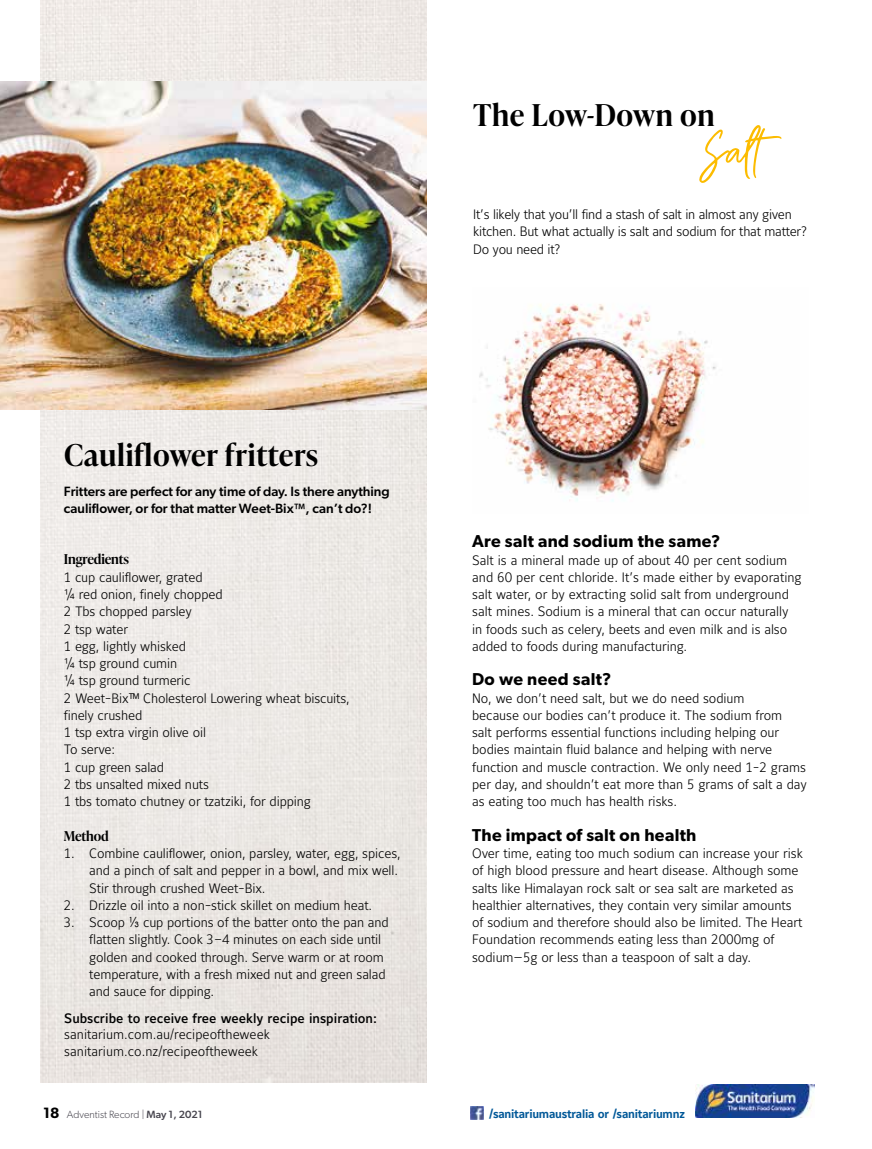
<style>
.page{position:relative;width:872px;height:1149px;background:#fff}
.page>*{position:absolute;margin:0;border:0;box-sizing:border-box;transform-origin:0 0}
.t1{font:90.15px "Aurelie Smith Script";color:#fcbc00}
.t2{font:600 30px "Ivy Presto Headline";letter-spacing:.02em;color:#000}
.t3{font:600 17.25px "Gibson";letter-spacing:.02em;color:#000}
.t4{font:13.5px/17.2px "Maurea Light Tf";letter-spacing:-.005em;color:#000}
.t5{font:500 13.5px/17.2px "Gibson";color:#000}
.t6{font:13.5px "Maurea Medium Tf";color:#000}
.t7{font:600 13.5px "Ivy Presto Headline";letter-spacing:-.01em;color:#000}
.t8{font:12px "Maurea Bold Tf";letter-spacing:-.02em;color:#005898}
.t9{font:300 10.5px "Gibson";color:#48464f}
.s1{font-family:"COCOGOOSE";font-weight:200}
.s2{font-weight:600;font-size:15px;color:#000}
.s3{font-weight:500}
</style>
<div class="page">
<img style="left:470px;top:1106px;width:14px;height:12px">
<img style="left:40px;top:0;width:386px;height:1082px">
<img style="left:479px;top:304px;width:237px;height:198px">
<img style="left:0;top:81px;width:426px;height:328px">
<img style="left:695px;top:1084px;width:119px;height:32px">
<h2 class="t2" style="left:473px;top:93px;width:243px">The Low-Down on</h2>
<h1 class="t1" style="left:695px;top:104px;width:76px;rotate:-3deg">Salt</h1>
<p class="t4" style="left:473px;top:206px;width:335px">It’s likely that you’ll find a stash of salt in almost any given kitchen. But what actually is salt and sodium for that matter?<br>Do you need it?</p>
<h2 class="t2" style="left:64px;top:433px;width:255px">Cauliflower fritters</h2>
<p class="t5" style="left:64px;top:482px;width:327px">Fritters are perfect for any time of day. Is there anything cauliflower, or for that matter Weet-Bix™, can’t do?!</p>
<p class="t7" style="left:64px;top:549px;width:67px">Ingredients</p>
<p class="t4" style="left:64px;top:569px;width:287px">1 cup cauliflower, grated<br>¼ red onion, finely chopped<br>2 Tbs chopped parsley<br>2 tsp water<br>1 egg, lightly whisked<br>¼ tsp ground cumin<br>¼ tsp ground turmeric<br>2 Weet-Bix™ Cholesterol Lowering wheat biscuits, finely crushed<br>1 tsp extra virgin olive oil<br>To serve:<br>1 cup green salad<br>2 tbs unsalted mixed nuts<br>1 tbs tomato chutney or tzatziki, for dipping</p>
<p class="t7" style="left:64px;top:825px;width:46px">Method</p>
<p class="t4" style="left:89px;top:845px;width:313px;text-indent:-26px">1. Combine cauliflower, onion, parsley, water, egg, spices, and a pinch of salt and pepper in a bowl, and mix well.<br>Stir through crushed Weet-Bix.</p>
<p class="t4" style="left:64px;top:896px;width:310px">2. Drizzle oil into a non-stick skillet on medium heat.</p>
<p class="t4" style="left:89px;top:914px;width:301px;text-indent:-26px">3. Scoop <span class="s1">⅓</span> cup portions of the batter onto the pan and flatten slightly. Cook 3–4 minutes on each side until golden and cooked through. Serve warm or at room temperature, with a fresh mixed nut and green salad and sauce for dipping.</p>
<p class="t6" style="left:64px;top:1010px;width:314px">Subscribe to receive free weekly recipe inspiration:</p>
<p class="t4" style="left:64px;top:1026px;width:207px;line-height:16.5px">sanitarium.com.au/recipeoftheweek sanitarium.co.nz/recipeoftheweek</p>
<p class="t9" style="left:43px;top:1107px;width:161px"><span class="s2">18</span> Adventist Record | <span class="s3">May 1, 2021</span></p>
<p class="t3" style="left:472px;top:531px;width:250px">Are salt and sodium the same?</p>
<p class="t4" style="left:472px;top:551px;width:331px">Salt is a mineral made up of about 40 per cent sodium and 60 per cent chloride. It’s made either by evaporating salt water, or by extracting solid salt from underground salt mines. Sodium is a mineral that can occur naturally in foods such as celery, beets and even milk and is also added to foods during manufacturing.</p>
<p class="t3" style="left:472px;top:669px;width:141px">Do we need salt?</p>
<p class="t4" style="left:472px;top:689px;width:336px">No, we don’t need salt, but we do need sodium<br>because our bodies can’t produce it. The sodium from<br>salt performs essential functions including helping our bodies maintain fluid balance and helping with nerve function and muscle contraction. We only need 1-2 grams per day, and shouldn’t eat more than 5 grams of salt a day as eating too much has health risks.</p>
<p class="t3" style="left:472px;top:824px;width:226px">The impact of salt on health</p>
<p class="t4" style="left:472px;top:845px;width:332px">Over time, eating too much sodium can increase your risk of high blood pressure and heart disease. Although some salts like Himalayan rock salt or sea salt are marketed as healthier alternatives, they contain very similar amounts of sodium and therefore should also be limited. The Heart Foundation recommends eating less than 2000mg of sodium—5g or less than a teaspoon of salt a day.</p>
<p class="t8" style="left:489px;top:1106px;width:197px">/sanitariumaustralia or /sanitariumnz</p>
</div>
